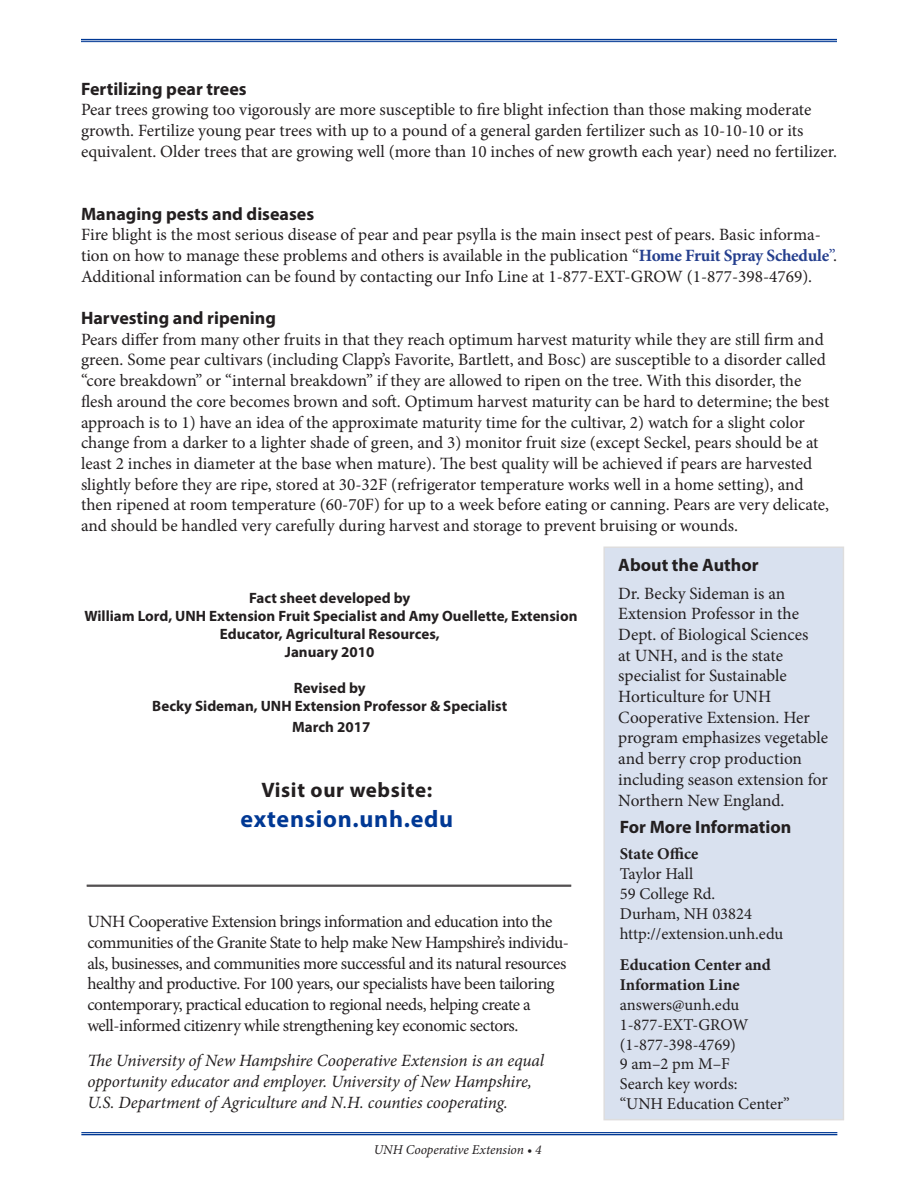
<style>
.page{position:relative;width:918px;height:1188px;background:#fff}
.page>*{position:absolute;margin:0;border:0;box-sizing:border-box;transform-origin:0 0}
.Body_text{font:700 24px "Myriad Pro";letter-spacing:.03em;color:#003894}
.Body_text-2{font:700 21px "Myriad Pro";letter-spacing:.03em;color:#231f20}
.Body_No_Indent{font:700 18px "Myriad Pro";color:#231f20}
.Heading_1{font:700 18px "Myriad Pro";color:#231f20}
.Body_No_Indent-2{font:17.25px/20.7px "Minion Pro";letter-spacing:-.005em;color:#231f20}
.Body_No_Indent-3{font:17.25px/20.7px "Minion Pro";letter-spacing:-.025em;color:#231f20}
.Body_No_Indent-4{font:italic 17.25px/20.7px "Minion Pro";letter-spacing:-.01em;color:#231f20}
.t1{font:16.5px/19.8px "Minion Pro";color:#231f20}
.t2{font:700 16.5px/19.8px "Minion Pro";letter-spacing:-.005em;color:#231f20}
.t3{font:700 15px/18px "Myriad Pro";color:#231f20;text-align:center}
.t4{font:italic 13.5px "Minion Pro";letter-spacing:-.005em;color:#231f20}
.s1{font-weight:700;color:#253f8e}
.s2{color:#253f8e}
</style>
<div class="page">
<hr style="left:81px;top:39px;width:756px;height:1px;background:#003894">
<hr style="left:81px;top:41px;width:756px;height:1px;background:#003894">
<hr style="left:81px;top:1132px;width:756px;height:1px;background:#003894">
<hr style="left:81px;top:1134px;width:756px;height:1px;background:#003894">
<div style="left:604px;top:547px;width:239px;height:573px;background:#d9e1ef"></div>
<hr style="left:87px;top:885px;width:484px;height:1px;background:#231f20">
<hr style="left:87px;top:886px;width:484px;height:1px;background:#231f20">
<p class="Body_No_Indent" style="left:81px;top:77px;width:167px">Fertilizing pear trees</p>
<p class="Body_No_Indent-2" style="left:81px;top:99px;width:758px">Pear trees growing too vigorously are more susceptible to fire blight infection than those making moderate growth. Fertilize young pear trees with up to a pound of a general garden fertilizer such as 10-10-10 or its equivalent. Older trees that are growing well (more than 10 inches of new growth each year) need no fertilizer.</p>
<p class="Body_No_Indent" style="left:81px;top:202px;width:235px">Managing pests and diseases</p>
<p class="Body_No_Indent-2" style="left:81px;top:225px;width:758px">Fire blight is the most serious disease of pear and pear psylla is the main insect pest of pears. Basic informa&shy;tion on how to manage these problems and others is available in the publication “<span class="s1">Home Fruit Spray Schedule</span><span class="s2">”</span>.<br>Additional information can be found by contacting our Info Line at 1-877-EXT-GROW (1-877-398-4769).</p>
<p class="Body_No_Indent" style="left:81px;top:306px;width:196px">Harvesting and ripening</p>
<p class="Body_No_Indent-2" style="left:81px;top:329px;width:750px">Pears differ from many other fruits in that they reach optimum harvest maturity while they are still firm and green. Some pear cultivars (including Clapp’s Favorite, Bartlett, and Bosc) are susceptible to a disorder called “core breakdown” or “internal breakdown” if they are allowed to ripen on the tree. With this disorder, the flesh around the core becomes brown and soft. Optimum harvest maturity can be hard to determine; the best approach is to 1) have an idea of the approximate maturity time for the cultivar, 2) watch for a slight color change from a darker to a lighter shade of green, and 3) monitor fruit size (except Seckel, pears should be at least 2 inches in diameter at the base when mature). The best quality will be achieved if pears are harvested slightly before they are ripe, stored at 30-32F (refrigerator temperature works well in a home setting), and then ripened at room temperature (60-70F) for up to a week before eating or canning. Pears are very delicate, and should be handled very carefully during harvest and storage to prevent bruising or wounds.</p>
<p class="Heading_1" style="left:618px;top:554px;width:142px">About the Author</p>
<p class="Body_No_Indent-2" style="left:618px;top:583px;width:211px">Dr. Becky Sideman is an<br>Extension Professor in the<br>Dept. of Biological Sciences<br>at UNH, and is the state specialist for Sustainable<br>Horticulture for UNH<br>Cooperative Extension. Her program emphasizes vegetable and berry crop production including season extension for<br>Northern New England.</p>
<p class="t3" style="left:249px;top:588px;width:163px">Fact sheet developed by</p>
<p class="t3" style="left:85px;top:606px;width:494px">William Lord, UNH Extension Fruit Specialist and Amy Ouellette, Extension<br>Educator, Agricultural Resources,</p>
<p class="t3" style="left:285px;top:642px;width:91px">January 2010</p>
<p class="t3" style="left:294px;top:678px;width:73px">Revised by</p>
<p class="t3" style="left:152px;top:696px;width:357px">Becky Sideman, UNH Extension Professor &amp; Specialist</p>
<p class="t3" style="left:292px;top:718px;width:80px">March 2017</p>
<p class="Body_text-2" style="left:261px;top:776px;width:172px">Visit our website:</p>
<p class="Body_text" style="left:241px;top:803px;width:214px">extension.unh.edu</p>
<p class="Heading_1" style="left:620px;top:815px;width:173px">For More Information</p>
<p class="t2" style="left:620px;top:844px;width:80px">State Office</p>
<p class="t1" style="left:620px;top:864px;width:75px">Taylor Hall</p>
<p class="t1" style="left:620px;top:884px;width:97px">59 College Rd.</p>
<p class="t1" style="left:620px;top:904px;width:134px">Durham, NH 03824</p>
<p class="t1" style="left:620px;top:923px;width:165px">http://extension.unh.edu</p>
<p class="t2" style="left:620px;top:955px;width:153px">Education Center and<br>Information Line</p>
<p class="t1" style="left:620px;top:995px;width:121px">answers@unh.edu</p>
<p class="t1" style="left:620px;top:1015px;width:130px">1-877-EXT-GROW (1-877-398-4769)</p>
<p class="t1" style="left:620px;top:1054px;width:112px">9 am–2 pm M–F</p>
<p class="t1" style="left:620px;top:1074px;width:171px">Search key words:<br>“UNH Education Center”</p>
<p class="Body_No_Indent-3" style="left:87px;top:911px;width:483px">UNH Cooperative Extension brings information and education into the communities of the Granite State to help make New Hampshire’s individu&shy;als, businesses, and communities more successful and its natural resources healthy and productive. For 100 years, our specialists have been tailoring contemporary, practical education to regional needs, helping create a well-informed citizenry while strengthening key economic sectors.</p>
<p class="Body_No_Indent-4" style="left:87px;top:1050px;width:458px">The University of New Hampshire Cooperative Extension is an equal opportunity educator and employer. University of New Hampshire,<br>U.S. Department of Agriculture and N.H. counties cooperating.</p>
<p class="t4" style="left:374px;top:1140px;width:170px">UNH Cooperative Extension • 4</p>
</div>
